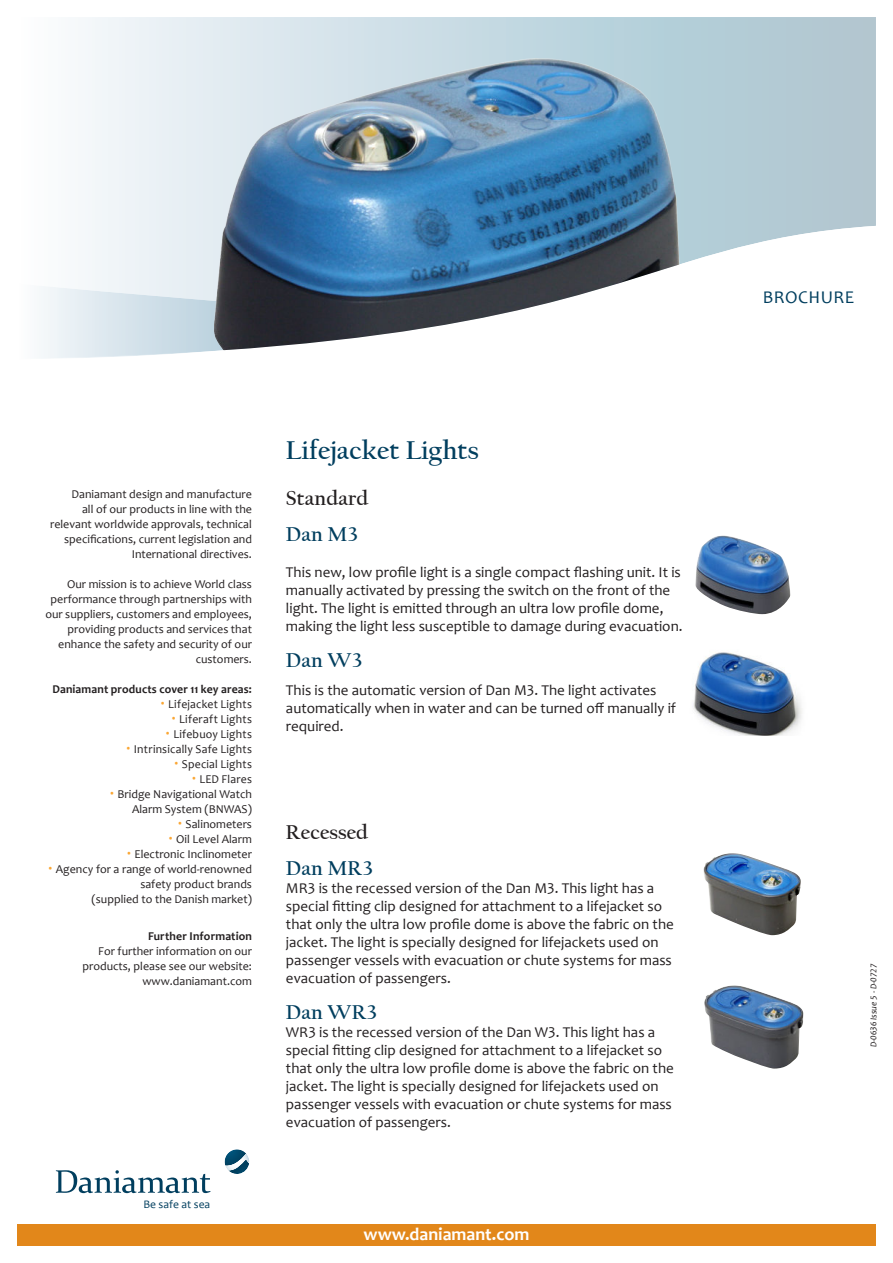
<style>
.page{position:relative;width:893px;height:1263px;background:#fff}
.page>*{position:absolute;margin:0;border:0;box-sizing:border-box;transform-origin:0 0}
.t1{font:700 27px "Californian FB";color:#003e5e}
.t2{font:700 21px "Californian FB";color:#003e5e}
.t3{font:700 21px "Californian FB";color:#231f20}
.t4{font:700 18px "Candara";color:#fff}
.t5{font:18px "Candara";letter-spacing:.025em;color:#003e5e}
.t6{font:15px/18px "Candara";color:#231f20}
.t7{font:12px/15px "Candara";color:#231f20;text-align:right}
.t8{font:12px "Candara";letter-spacing:.02em;color:#231f20}
.t9{font:700 12px "Candara";letter-spacing:.01em;color:#231f20}
.t10{font:12px "Candara";letter-spacing:.025em;color:#231f20}
.t11{font:11.55px "Candara";color:#003e5e}
.t12{font:italic 9px "Candara";color:#231f20}
.s1{font-size:9px;color:#faa633}
</style>
<div class="page">
<svg style="left:85px;top:17px;width:791px;height:267px"></svg>
<svg style="left:41px;top:284px;width:121px;height:74px"></svg>
<div style="left:17px;top:1225px;width:859px;height:21px;background:#e2871a"></div>
<img style="left:695px;top:535px;width:96px;height:79px">
<img style="left:703px;top:853px;width:98px;height:82px">
<img style="left:693px;top:652px;width:109px;height:84px">
<img style="left:704px;top:985px;width:99px;height:83px">
<svg style="left:56px;top:1170px;width:154px;height:23px"></svg>
<svg style="left:224px;top:1149px;width:25px;height:25px"></svg>
<img style="left:156px;top:17px;width:581px;height:337px">
<p class="t7" style="left:50px;top:487px;width:203px">Daniamant design and manufacture<br>all of our products in line with the relevant worldwide approvals, technical specifications, current legislation and International directives.</p>
<p class="t7" style="left:45px;top:577px;width:208px">Our mission is to achieve World class performance through partnerships with our suppliers, customers and employees, providing products and services that enhance the safety and security of our customers.</p>
<p class="t9" style="left:52px;top:684px;width:201px">Daniamant products cover 11 key areas:</p>
<p class="t8" style="left:160px;top:699px;width:94px"><span class="s1">•</span> Lifejacket Lights</p>
<p class="t10" style="left:171px;top:714px;width:83px"><span class="s1">•</span> Liferaft Lights</p>
<p class="t8" style="left:165px;top:729px;width:88px"><span class="s1">•</span> Lifebuoy Lights</p>
<p class="t8" style="left:126px;top:744px;width:128px"><span class="s1">•</span> Intrinsically Safe Lights</p>
<p class="t7" style="left:174px;top:757px;width:80px"><span class="s1">•</span> Special Lights</p>
<p class="t7" style="left:191px;top:772px;width:62px"><span class="s1">•</span> LED Flares</p>
<p class="t7" style="left:109px;top:787px;width:144px"><span class="s1">•</span> Bridge Navigational Watch<br>Alarm System (BNWAS)</p>
<p class="t7" style="left:177px;top:817px;width:76px"><span class="s1">•</span> Salinometers</p>
<p class="t7" style="left:168px;top:832px;width:86px"><span class="s1">•</span> Oil Level Alarm</p>
<p class="t7" style="left:126px;top:847px;width:127px"><span class="s1">•</span> Electronic Inclinometer</p>
<p class="t7" style="left:47px;top:862px;width:206px"><span class="s1">•</span> Agency for a range of world-renowned safety product brands<br>(supplied to the Danish market)</p>
<p class="t9" style="left:148px;top:932px;width:105px">Further Information</p>
<p class="t7" style="left:83px;top:945px;width:171px">For further information on our products, please see our website: www.daniamant.com</p>
<p class="t11" style="left:143px;top:1197px;width:68px">Be safe at sea</p>
<h1 class="t1" style="left:286px;top:439px;width:194px">Lifejacket Lights</h1>
<h2 class="t3" style="left:286px;top:489px;width:84px">Standard</h2>
<h2 class="t2" style="left:286px;top:525px;width:73px">Dan M3</h2>
<p class="t6" style="left:286px;top:563px;width:398px">This new, low profile light is a single compact flashing unit. It is manually activated by pressing the switch on the front of the light. The light is emitted through an ultra low profile dome, making the light less susceptible to damage during evacuation.</p>
<h2 class="t2" style="left:286px;top:651px;width:78px">Dan W3</h2>
<p class="t6" style="left:286px;top:680px;width:392px">This is the automatic version of Dan M3. The light activates automatically when in water and can be turned off manually if required.</p>
<h2 class="t3" style="left:286px;top:823px;width:84px">Recessed</h2>
<h2 class="t2" style="left:286px;top:859px;width:88px">Dan MR3</h2>
<p class="t6" style="left:286px;top:878px;width:389px">MR3 is the recessed version of the Dan M3. This light has a special fitting clip designed for attachment to a lifejacket so that only the ultra low profile dome is above the fabric on the jacket. The light is specially designed for lifejackets used on passenger vessels with evacuation or chute systems for mass evacuation of passengers.</p>
<h2 class="t2" style="left:286px;top:1003px;width:92px">Dan WR3</h2>
<p class="t6" style="left:286px;top:1022px;width:389px">WR3 is the recessed version of the Dan W3. This light has a special fitting clip designed for attachment to a lifejacket so that only the ultra low profile dome is above the fabric on the jacket. The light is specially designed for lifejackets used on passenger vessels with evacuation or chute systems for mass evacuation of passengers.</p>
<p class="t4" style="left:364px;top:1227px;width:167px">www.daniamant.com</p>
<p class="t5" style="left:763px;top:290px;width:93px">BROCHURE</p>
<p class="t12" style="left:868px;top:1047px;width:85px;rotate:-90deg">D-0636 Issue 5 - D-0727</p>
</div>
